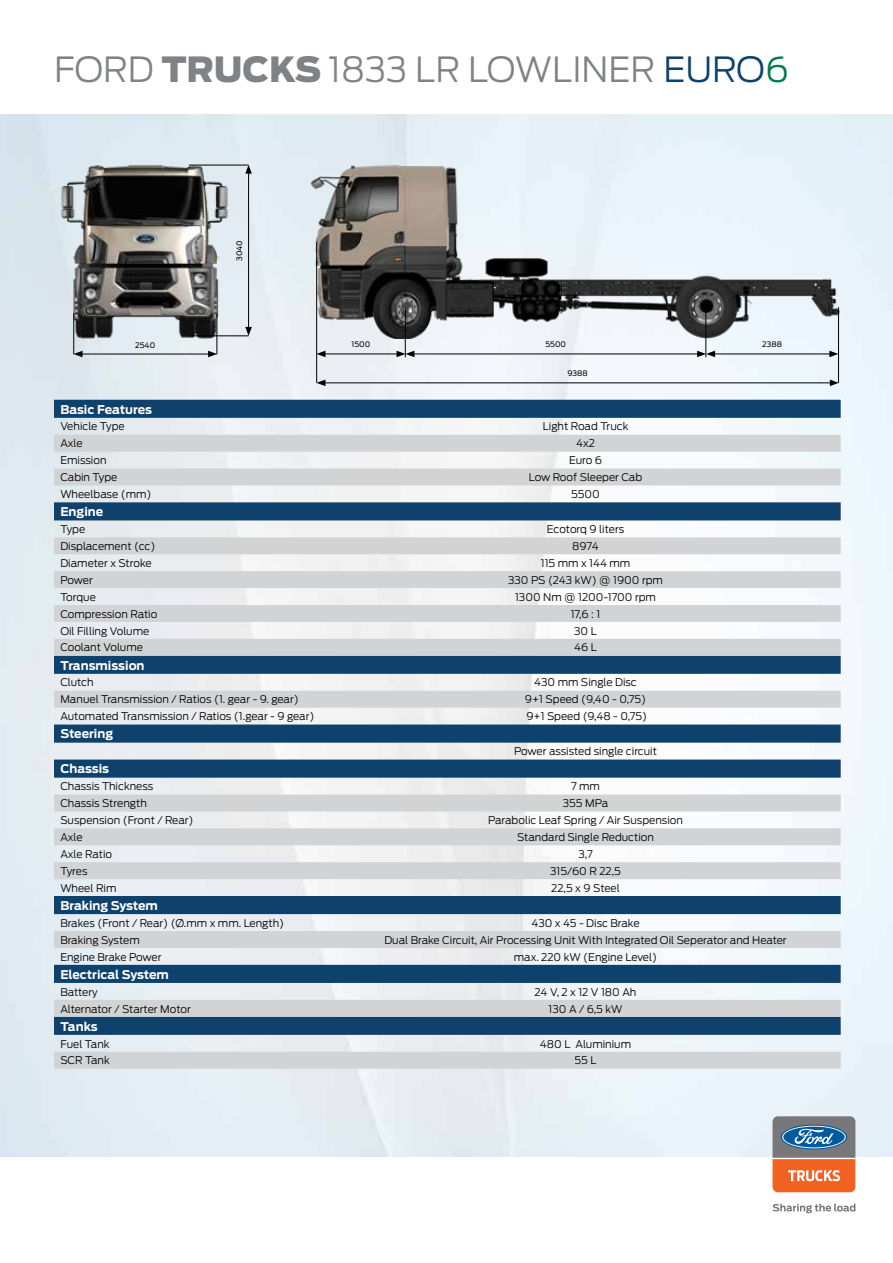
<style>
.page{position:relative;width:893px;height:1263px;background:#fff}
.page>*{position:absolute;margin:0;border:0;box-sizing:border-box;transform-origin:0 0}
.t1{font:300 34.5px "Ford Antenna";color:#808285}
.t2{font:700 12px "Ford Antenna";color:#fff}
.t3{font:300 10.5px "Ford Antenna";color:#000}
.t4{font:7.5px "Ford Antenna";color:#000}
.s1{font-weight:900}
.s2{color:#0e416b}
.s3{color:#007a52}
</style>
<div class="page">
<img style="left:0;top:114px;width:893px;height:1044px">
<svg style="left:54px;top:400px;width:787px;height:35px"></svg>
<svg style="left:54px;top:435px;width:787px;height:634px"></svg>
<img style="left:58px;top:160px;width:171px;height:181px">
<hr style="left:73px;top:313px;width:1px;height:41px;background:#000">
<hr style="left:217px;top:313px;width:1px;height:41px;background:#000">
<hr style="left:80px;top:354px;width:131px;height:1px;background:#000">
<svg style="left:74px;top:351px;width:9px;height:6px"></svg>
<svg style="left:208px;top:351px;width:9px;height:6px"></svg>
<hr style="left:189px;top:165px;width:60px;height:1px;background:#000">
<hr style="left:189px;top:336px;width:60px;height:1px;background:#000">
<hr style="left:248px;top:171px;width:1px;height:158px;background:#000">
<svg style="left:245px;top:165px;width:7px;height:9px"></svg>
<svg style="left:245px;top:327px;width:7px;height:9px"></svg>
<img style="left:309px;top:163px;width:531px;height:175px">
<hr style="left:316px;top:242px;width:1px;height:141px;background:#000">
<hr style="left:405px;top:307px;width:1px;height:50px;background:#000">
<hr style="left:706px;top:307px;width:1px;height:50px;background:#000">
<hr style="left:838px;top:307px;width:1px;height:76px;background:#000">
<hr style="left:412px;top:354px;width:287px;height:1px;background:#000">
<hr style="left:713px;top:354px;width:119px;height:1px;background:#000">
<svg style="left:697px;top:351px;width:18px;height:6px"></svg>
<svg style="left:829px;top:351px;width:9px;height:6px"></svg>
<hr style="left:323px;top:354px;width:76px;height:1px;background:#000">
<svg style="left:316px;top:351px;width:9px;height:6px"></svg>
<svg style="left:396px;top:351px;width:18px;height:6px"></svg>
<hr style="left:323px;top:383px;width:509px;height:1px;background:#000">
<svg style="left:316px;top:380px;width:9px;height:6px"></svg>
<svg style="left:830px;top:380px;width:9px;height:6px"></svg>
<svg style="left:772px;top:1116px;width:83px;height:76px;background:#a67c6f"></svg>
<svg style="left:772px;top:1204px;width:83px;height:9px"></svg>
<h1 class="t1" style="left:54px;top:40px;width:736px">FORD <span class="s1">TRUCKS</span> 1833 LR LOWLINER <span class="s2">EURO</span><span class="s3">6</span></h1>
<p class="t4" style="left:135px;top:339px;width:22px">2540</p>
<p class="t4" style="left:233px;top:261px;width:22px;rotate:-90deg">3040</p>
<p class="t4" style="left:352px;top:338px;width:20px">1500</p>
<p class="t4" style="left:545px;top:338px;width:22px">5500</p>
<p class="t4" style="left:762px;top:338px;width:21px">2388</p>
<p class="t4" style="left:567px;top:367px;width:22px">9388</p>
<p class="t2" style="left:60px;top:398px;width:93px">Basic Features</p>
<p class="t3" style="left:60px;top:418px;width:66px">Vehicle Type</p>
<p class="t3" style="left:543px;top:418px;width:87px">Light Road Truck</p>
<p class="t3" style="left:60px;top:435px;width:24px">Axle</p>
<p class="t3" style="left:576px;top:435px;width:20px">4x2</p>
<p class="t3" style="left:60px;top:452px;width:48px">Emission</p>
<p class="t3" style="left:569px;top:452px;width:35px">Euro 6</p>
<p class="t3" style="left:60px;top:468px;width:59px">Cabin Type</p>
<p class="t3" style="left:529px;top:468px;width:115px">Low Roof Sleeper Cab</p>
<p class="t3" style="left:60px;top:485px;width:93px">Wheelbase (mm)</p>
<p class="t3" style="left:571px;top:485px;width:30px">5500</p>
<p class="t2" style="left:60px;top:501px;width:44px">Engine</p>
<p class="t3" style="left:60px;top:520px;width:26px">Type</p>
<p class="t3" style="left:547px;top:520px;width:79px">Ecotorq 9 liters</p>
<p class="t3" style="left:60px;top:537px;width:97px">Displacement (cc)</p>
<p class="t3" style="left:572px;top:537px;width:28px">8974</p>
<p class="t3" style="left:60px;top:554px;width:93px">Diameter x Stroke</p>
<p class="t3" style="left:541px;top:554px;width:91px">115 mm x 144 mm</p>
<p class="t3" style="left:60px;top:571px;width:34px">Power</p>
<p class="t3" style="left:508px;top:571px;width:156px">330 PS (243 kW) @ 1900 rpm</p>
<p class="t3" style="left:60px;top:588px;width:37px">Torque</p>
<p class="t3" style="left:515px;top:588px;width:142px">1300 Nm @ 1200-1700 rpm</p>
<p class="t3" style="left:60px;top:605px;width:99px">Compression Ratio</p>
<p class="t3" style="left:571px;top:605px;width:31px">17,6 : 1</p>
<p class="t3" style="left:60px;top:622px;width:90px">Oil Filling Volume</p>
<p class="t3" style="left:574px;top:622px;width:24px">30 L</p>
<p class="t3" style="left:60px;top:639px;width:84px">Coolant Volume</p>
<p class="t3" style="left:574px;top:639px;width:24px">46 L</p>
<p class="t2" style="left:60px;top:654px;width:86px">Transmission</p>
<p class="t3" style="left:60px;top:674px;width:35px">Clutch</p>
<p class="t3" style="left:534px;top:674px;width:104px">430 mm Single Disc</p>
<p class="t3" style="left:60px;top:691px;width:240px">Manuel Transmission / Ratios (1. gear - 9. gear)</p>
<p class="t3" style="left:525px;top:691px;width:123px">9+1 Speed (9,40 - 0,75)</p>
<p class="t3" style="left:60px;top:708px;width:256px">Automated Transmission / Ratios (1.gear - 9 gear)</p>
<p class="t3" style="left:526px;top:708px;width:122px">9+1 Speed (9,48 - 0,75)</p>
<p class="t2" style="left:60px;top:723px;width:54px">Steering</p>
<p class="t3" style="left:514px;top:743px;width:144px">Power assisted single circuit</p>
<p class="t2" style="left:60px;top:758px;width:50px">Chassis</p>
<p class="t3" style="left:60px;top:778px;width:94px">Chassis Thickness</p>
<p class="t3" style="left:571px;top:778px;width:30px">7 mm</p>
<p class="t3" style="left:60px;top:794px;width:88px">Chassis Strength</p>
<p class="t3" style="left:563px;top:794px;width:47px">355 MPa</p>
<p class="t3" style="left:60px;top:811px;width:135px">Suspension (Front / Rear)</p>
<p class="t3" style="left:488px;top:811px;width:197px">Parabolic Leaf Spring / Air Suspension</p>
<p class="t3" style="left:60px;top:828px;width:24px">Axle</p>
<p class="t3" style="left:517px;top:828px;width:138px">Standard Single Reduction</p>
<p class="t3" style="left:60px;top:845px;width:53px">Axle Ratio</p>
<p class="t3" style="left:578px;top:845px;width:16px">3,7</p>
<p class="t3" style="left:60px;top:862px;width:29px">Tyres</p>
<p class="t3" style="left:550px;top:862px;width:72px">315/60 R 22,5</p>
<p class="t3" style="left:60px;top:879px;width:58px">Wheel Rim</p>
<p class="t3" style="left:551px;top:879px;width:70px">22,5 x 9 Steel</p>
<p class="t2" style="left:60px;top:895px;width:99px">Braking System</p>
<p class="t3" style="left:60px;top:914px;width:225px">Brakes (Front / Rear) (Ø.mm x mm. Length)</p>
<p class="t3" style="left:531px;top:914px;width:110px">430 x 45 - Disc Brake</p>
<p class="t3" style="left:60px;top:931px;width:81px">Braking System</p>
<p class="t3" style="left:384px;top:931px;width:404px">Dual Brake Circuit, Air Processing Unit With Integrated Oil Seperator and Heater</p>
<p class="t3" style="left:60px;top:948px;width:103px">Engine Brake Power</p>
<p class="t3" style="left:514px;top:948px;width:145px">max. 220 kW (Engine Level)</p>
<p class="t2" style="left:60px;top:963px;width:110px">Electrical System</p>
<p class="t3" style="left:60px;top:983px;width:39px">Battery</p>
<p class="t3" style="left:535px;top:983px;width:103px">24 V, 2 x 12 V 180 Ah</p>
<p class="t3" style="left:60px;top:1000px;width:132px">Alternator / Starter Motor</p>
<p class="t3" style="left:549px;top:1000px;width:75px">130 A / 6,5 kW</p>
<p class="t2" style="left:60px;top:1015px;width:39px">Tanks</p>
<p class="t3" style="left:60px;top:1035px;width:51px">Fuel Tank</p>
<p class="t3" style="left:540px;top:1035px;width:93px">480 L Aluminium</p>
<p class="t3" style="left:60px;top:1052px;width:51px">SCR Tank</p>
<p class="t3" style="left:574px;top:1052px;width:23px">55 L</p>
</div>
